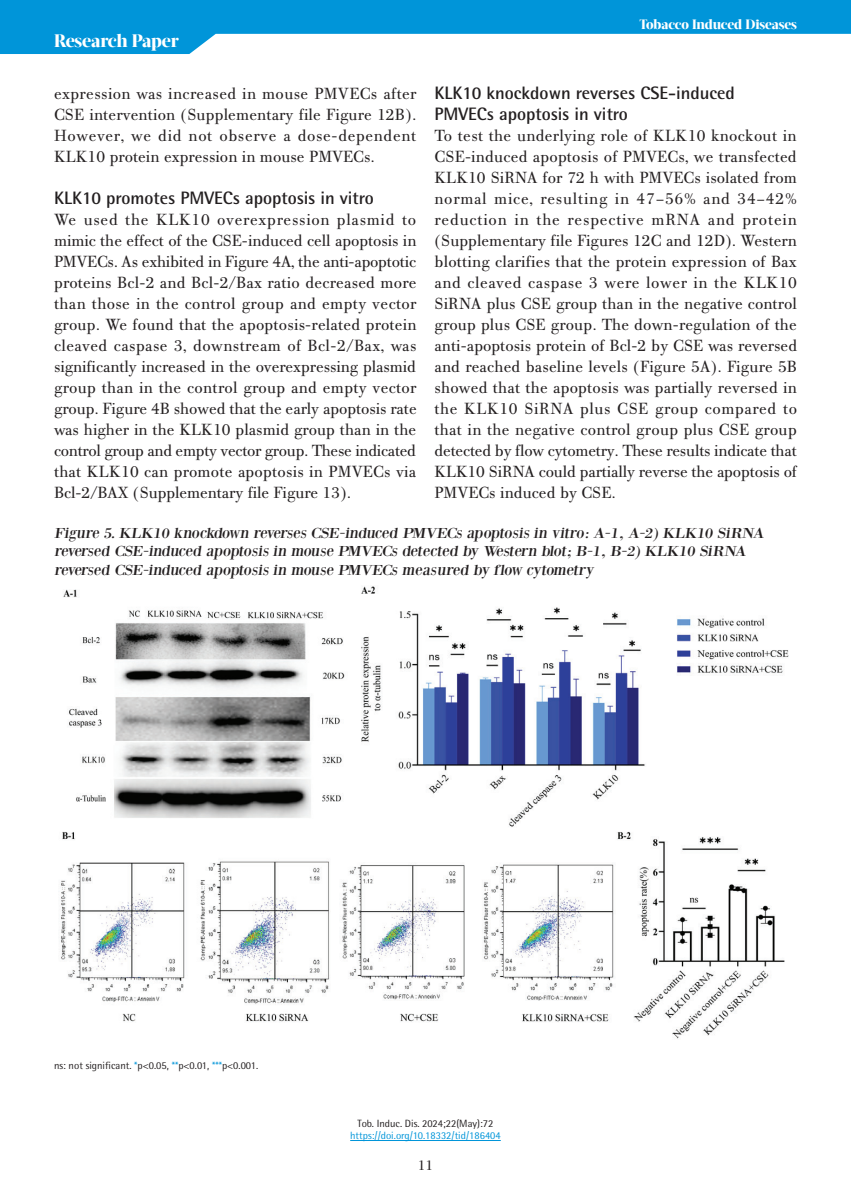
<style>
.page{position:relative;width:851px;height:1191px;background:#fff}
.page>*{position:absolute;margin:0;border:0;box-sizing:border-box;transform-origin:0 0}
.t1{font:700 18px/21px "Rotis Semi Sans Hel";color:#231f20}
.t2{font:800 18px "Acta Display W04";letter-spacing:-.01em;color:#fff}
.t3{font:17.25px/21px "PF Bodoni Text";color:#231f20;text-align:justify}
.t4{font:15px/18px "Bodoni XT";color:#231f20;scale:1.1 1}
.t5{font:15px "PF Bodoni Text";color:#231f20}
.t6{font:800 13.5px "Acta Display W04";letter-spacing:-.01em;color:#fff}
.t7{font:10.5px "Rotis Semi Sans Hel";color:#231f20}
.t8{font:10.5px "Rotis Semi Sans Hel";color:#0095d9}
.s1{color:#0095d9}
</style>
<div class="page">
<svg style="left:0;top:0;width:850px;height:54px;fill:#0095d9"></svg>
<hr style="left:350px;top:1140px;width:150px;height:1px;background:#0095d9">
<img style="left:60px;top:586px;width:729px;height:453px">
<p class="t2" style="left:54px;top:30px;width:126px">Research Paper</p>
<p class="t3" style="left:54px;top:83px;width:364px">expression was increased in mouse PMVECs after CSE intervention (Supplementary file Figure 12B).<br>However, we did not observe a dose-dependent KLK10 protein expression in mouse PMVECs.</p>
<p class="t1" style="left:54px;top:187px;width:321px">KLK10 promotes PMVECs apoptosis in vitro</p>
<p class="t3" style="left:54px;top:209px;width:364px">We used the KLK10 overexpression plasmid to mimic the effect of the CSE-induced cell apoptosis in PMVECs. As exhibited in Figure 4A, the anti-apoptotic proteins Bcl-2 and Bcl-2/Bax ratio decreased more than those in the control group and empty vector group. We found that the apoptosis-related protein cleaved caspase 3, downstream of Bcl-2/Bax, was significantly increased in the overexpressing plasmid group than in the control group and empty vector group. Figure 4B showed that the early apoptosis rate was higher in the KLK10 plasmid group than in the control group and empty vector group. These indicated that KLK10 can promote apoptosis in PMVECs via Bcl-2/BAX (Supplementary file Figure 13).</p>
<p class="t6" style="left:639px;top:17px;width:159px">Tobacco Induced Diseases</p>
<p class="t1" style="left:434px;top:82px;width:302px">KLK10 knockdown reverses CSE-induced<br>PMVECs apoptosis in vitro</p>
<p class="t3" style="left:434px;top:125px;width:364px">To test the underlying role of KLK10 knockout in CSE-induced apoptosis of PMVECs, we transfected KLK10 SiRNA for 72 h with PMVECs isolated from normal mice, resulting in 47–56% and 34–42% reduction in the respective mRNA and protein (Supplementary file Figures 12C and 12D). Western blotting clarifies that the protein expression of Bax and cleaved caspase 3 were lower in the KLK10<br>SiRNA plus CSE group than in the negative control group plus CSE group. The down-regulation of the anti-apoptosis protein of Bcl-2 by CSE was reversed and reached baseline levels (Figure 5A). Figure 5B showed that the apoptosis was partially reversed in the KLK10 SiRNA plus CSE group compared to that in the negative control group plus CSE group detected by flow cytometry. These results indicate that KLK10 SiRNA could partially reverse the apoptosis of PMVECs induced by CSE.</p>
<p class="t4" style="left:54px;top:524px;width:649px">Figure 5. KLK10 knockdown reverses CSE-induced PMVECs apoptosis in vitro: A-1, A-2) KLK10 SiRNA reversed CSE-induced apoptosis in mouse PMVECs detected by Western blot; B-1, B-2) KLK10 SiRNA reversed CSE-induced apoptosis in mouse PMVECs measured by flow cytometry</p>
<p class="t7" style="left:54px;top:1058px;width:206px">ns: not significant. <span class="s1">*</span>p&lt;0.05, <span class="s1">**</span>p&lt;0.01, <span class="s1">***</span>p&lt;0.001.</p>
<p class="t7" style="left:357px;top:1116px;width:137px">Tob. Induc. Dis. 2024;22(May):72</p>
<p class="t8" style="left:350px;top:1129px;width:152px">https://doi.org/10.18332/tid/186404</p>
<p class="t5" style="left:418px;top:1156px;width:17px">11</p>
</div>
